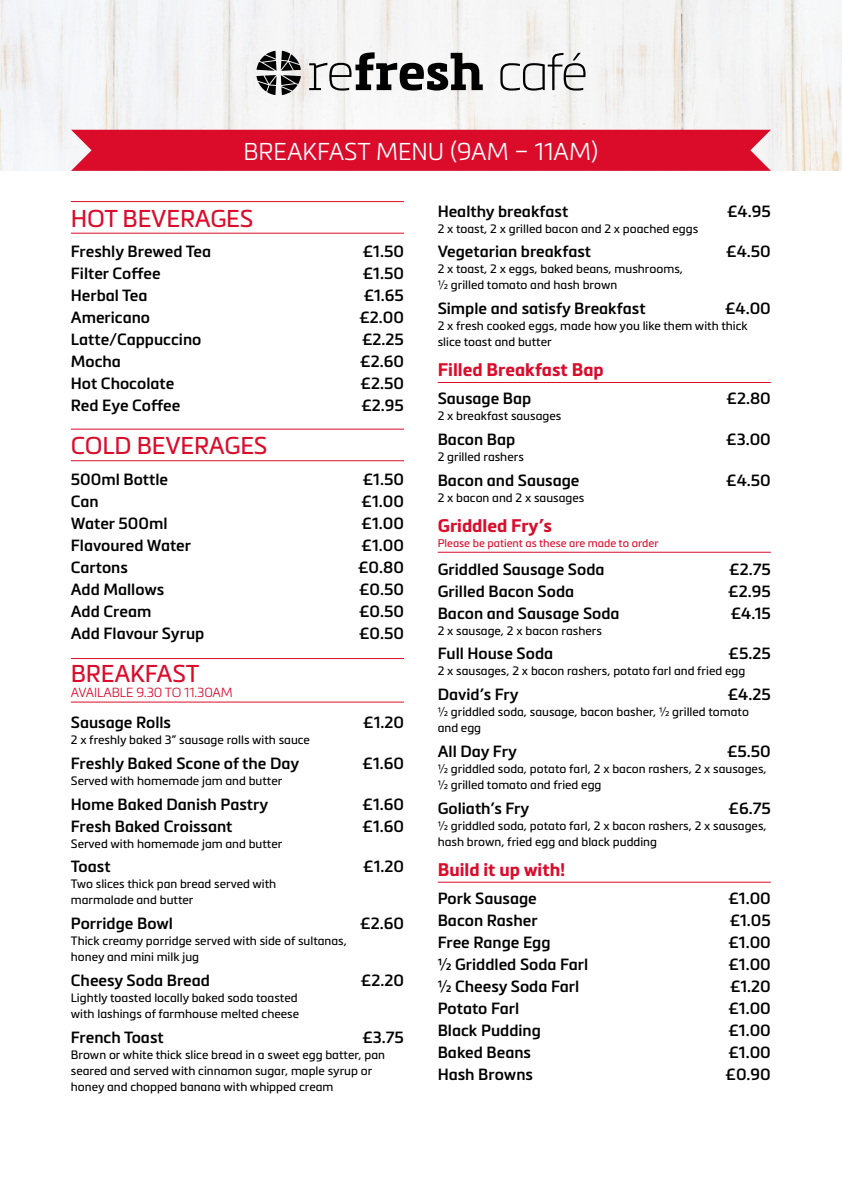
<style>
.page{position:relative;width:842px;height:1191px;background:#fff}
.page>*{position:absolute;margin:0;border:0;box-sizing:border-box;transform-origin:0 0}
.t1{font:24px "Metronic Pro";letter-spacing:-.01em;color:#db0c2a}
.t2{font:300 24px "Metronic Pro";color:#fff}
.t3{font:700 18px "Metronic Pro";color:#db0c2a}
.t4{font:600 16px "Metronic Pro";color:#000}
.t5{font:300 13px "Metronic Pro";letter-spacing:-.01em;color:#db0c2a}
.t6{font:12px/16px "Metronic Pro";color:#000}
.t7{font:11px "Metronic Pro";color:#db0c2a}
</style>
<div class="page">
<img style="left:0;top:0;width:842px;height:171px">
<svg style="left:500px;top:53px;width:85px;height:38px"></svg>
<svg style="left:256px;top:51px;width:45px;height:44px"></svg>
<svg style="left:309px;top:52px;width:174px;height:39px"></svg>
<svg style="left:71px;top:130px;width:700px;height:41px;background:#dc1633"></svg>
<hr style="left:71px;top:233px;width:333px;height:1px;background:#db0c2a">
<hr style="left:71px;top:201px;width:333px;height:1px;background:#db0c2a">
<hr style="left:71px;top:460px;width:333px;height:1px;background:#db0c2a">
<hr style="left:71px;top:428px;width:333px;height:1px;background:#db0c2a">
<hr style="left:71px;top:658px;width:333px;height:1px;background:#db0c2a">
<hr style="left:71px;top:701px;width:333px;height:1px;background:#db0c2a">
<hr style="left:438px;top:382px;width:333px;height:1px;background:#db0c2a">
<hr style="left:438px;top:552px;width:333px;height:1px;background:#db0c2a">
<hr style="left:438px;top:882px;width:333px;height:1px;background:#db0c2a">
<div style="left:243px;top:137px;width:355px;height:24px;background:#db0c2a"></div>
<h1 class="t2" style="left:243px;top:135px;width:356px">BREAKFAST MENU (9AM – 11AM)</h1>
<h1 class="t1" style="left:71px;top:201px;width:184px">HOT BEVERAGES</h1>
<h3 class="t4" style="left:71px;top:241px;width:142px">Freshly Brewed Tea</h3>
<h3 class="t4" style="left:363px;top:241px;width:43px">£1.50</h3>
<h3 class="t4" style="left:71px;top:263px;width:91px">Filter Coffee</h3>
<h3 class="t4" style="left:363px;top:263px;width:43px">£1.50</h3>
<h3 class="t4" style="left:71px;top:285px;width:78px">Herbal Tea</h3>
<h3 class="t4" style="left:364px;top:285px;width:42px">£1.65</h3>
<h3 class="t4" style="left:71px;top:307px;width:81px">Americano</h3>
<h3 class="t4" style="left:359px;top:307px;width:46px">£2.00</h3>
<h3 class="t4" style="left:71px;top:329px;width:132px">Latte/Cappuccino</h3>
<h3 class="t4" style="left:362px;top:329px;width:43px">£2.25</h3>
<h3 class="t4" style="left:71px;top:351px;width:52px">Mocha</h3>
<h3 class="t4" style="left:360px;top:351px;width:45px">£2.60</h3>
<h3 class="t4" style="left:71px;top:373px;width:105px">Hot Chocolate</h3>
<h3 class="t4" style="left:361px;top:373px;width:45px">£2.50</h3>
<h3 class="t4" style="left:71px;top:395px;width:111px">Red Eye Coffee</h3>
<h3 class="t4" style="left:361px;top:395px;width:44px">£2.95</h3>
<h1 class="t1" style="left:71px;top:428px;width:198px">COLD BEVERAGES</h1>
<h3 class="t4" style="left:71px;top:469px;width:99px">500ml Bottle</h3>
<h3 class="t4" style="left:363px;top:469px;width:43px">£1.50</h3>
<h3 class="t4" style="left:71px;top:491px;width:29px">Can</h3>
<h3 class="t4" style="left:362px;top:491px;width:44px">£1.00</h3>
<h3 class="t4" style="left:71px;top:513px;width:98px">Water 500ml</h3>
<h3 class="t4" style="left:362px;top:513px;width:44px">£1.00</h3>
<h3 class="t4" style="left:71px;top:535px;width:122px">Flavoured Water</h3>
<h3 class="t4" style="left:362px;top:535px;width:44px">£1.00</h3>
<h3 class="t4" style="left:71px;top:557px;width:59px">Cartons</h3>
<h3 class="t4" style="left:358px;top:557px;width:47px">£0.80</h3>
<h3 class="t4" style="left:71px;top:579px;width:95px">Add Mallows</h3>
<h3 class="t4" style="left:359px;top:579px;width:46px">£0.50</h3>
<h3 class="t4" style="left:71px;top:601px;width:82px">Add Cream</h3>
<h3 class="t4" style="left:359px;top:601px;width:46px">£0.50</h3>
<h3 class="t4" style="left:71px;top:623px;width:135px">Add Flavour Syrup</h3>
<h3 class="t4" style="left:359px;top:623px;width:46px">£0.50</h3>
<h1 class="t1" style="left:71px;top:656px;width:130px">BREAKFAST</h1>
<p class="t5" style="left:71px;top:684px;width:163px">AVAILABLE 9.30 TO 11.30AM</p>
<h3 class="t4" style="left:71px;top:712px;width:102px">Sausage Rolls</h3>
<h3 class="t4" style="left:363px;top:712px;width:42px">£1.20</h3>
<p class="t6" style="left:71px;top:731px;width:241px">2 x freshly baked 3” sausage rolls with sauce</p>
<h3 class="t4" style="left:71px;top:753px;width:230px">Freshly Baked Scone of the Day</h3>
<h3 class="t4" style="left:363px;top:753px;width:43px">£1.60</h3>
<p class="t6" style="left:71px;top:772px;width:213px">Served with homemade jam and butter</p>
<h3 class="t4" style="left:71px;top:794px;width:199px">Home Baked Danish Pastry</h3>
<h3 class="t4" style="left:363px;top:794px;width:43px">£1.60</h3>
<h3 class="t4" style="left:71px;top:816px;width:163px">Fresh Baked Croissant</h3>
<h3 class="t4" style="left:363px;top:816px;width:43px">£1.60</h3>
<p class="t6" style="left:71px;top:834px;width:213px">Served with homemade jam and butter</p>
<h3 class="t4" style="left:71px;top:856px;width:41px">Toast</h3>
<h3 class="t4" style="left:363px;top:856px;width:42px">£1.20</h3>
<p class="t6" style="left:71px;top:875px;width:207px">Two slices thick pan bread served with marmalade and butter</p>
<h3 class="t4" style="left:71px;top:913px;width:104px">Porridge Bowl</h3>
<h3 class="t4" style="left:360px;top:913px;width:45px">£2.60</h3>
<p class="t6" style="left:71px;top:932px;width:278px">Thick creamy porridge served with side of sultanas, honey and mini milk jug</p>
<h3 class="t4" style="left:71px;top:970px;width:141px">Cheesy Soda Bread</h3>
<h3 class="t4" style="left:361px;top:970px;width:45px">£2.20</h3>
<p class="t6" style="left:71px;top:989px;width:230px">Lightly toasted locally baked soda toasted with lashings of farmhouse melted cheese</p>
<h3 class="t4" style="left:71px;top:1027px;width:94px">French Toast</h3>
<h3 class="t4" style="left:362px;top:1027px;width:43px">£3.75</h3>
<p class="t6" style="left:71px;top:1046px;width:316px">Brown or white thick slice bread in a sweet egg batter, pan seared and served with cinnamon sugar, maple syrup or honey and chopped banana with whipped cream</p>
<h3 class="t4" style="left:438px;top:201px;width:132px">Healthy breakfast</h3>
<h3 class="t4" style="left:727px;top:201px;width:45px">£4.95</h3>
<p class="t6" style="left:438px;top:220px;width:262px">2 x toast, 2 x grilled bacon and 2 x poached eggs</p>
<h3 class="t4" style="left:438px;top:242px;width:155px">Vegetarian breakfast</h3>
<h3 class="t4" style="left:726px;top:242px;width:46px">£4.50</h3>
<p class="t6" style="left:438px;top:260px;width:247px">2 x toast, 2 x eggs, baked beans, mushrooms, ½ grilled tomato and hash brown</p>
<h3 class="t4" style="left:438px;top:298px;width:209px">Simple and satisfy Breakfast</h3>
<h3 class="t4" style="left:725px;top:298px;width:47px">£4.00</h3>
<p class="t6" style="left:438px;top:317px;width:312px">2 x fresh cooked eggs, made how you like them with thick slice toast and butter</p>
<h2 class="t3" style="left:438px;top:359px;width:168px">Filled Breakfast Bap</h2>
<h3 class="t4" style="left:438px;top:388px;width:95px">Sausage Bap</h3>
<h3 class="t4" style="left:727px;top:388px;width:46px">£2.80</h3>
<p class="t6" style="left:438px;top:407px;width:125px">2 x breakfast sausages</p>
<h3 class="t4" style="left:438px;top:429px;width:79px">Bacon Bap</h3>
<h3 class="t4" style="left:726px;top:429px;width:46px">£3.00</h3>
<p class="t6" style="left:438px;top:448px;width:88px">2 grilled rashers</p>
<h3 class="t4" style="left:438px;top:470px;width:143px">Bacon and Sausage</h3>
<h3 class="t4" style="left:726px;top:470px;width:46px">£4.50</h3>
<p class="t6" style="left:438px;top:489px;width:148px">2 x bacon and 2 x sausages</p>
<h2 class="t3" style="left:438px;top:514px;width:116px">Griddled Fry’s</h2>
<p class="t7" style="left:438px;top:535px;width:222px">Please be patient as these are made to order</p>
<h3 class="t4" style="left:438px;top:559px;width:168px">Griddled Sausage Soda</h3>
<h3 class="t4" style="left:729px;top:559px;width:43px">£2.75</h3>
<h3 class="t4" style="left:438px;top:581px;width:138px">Grilled Bacon Soda</h3>
<h3 class="t4" style="left:728px;top:581px;width:44px">£2.95</h3>
<h3 class="t4" style="left:438px;top:603px;width:183px">Bacon and Sausage Soda</h3>
<h3 class="t4" style="left:731px;top:603px;width:41px">£4.15</h3>
<p class="t6" style="left:438px;top:622px;width:166px">2 x sausage, 2 x bacon rashers</p>
<h3 class="t4" style="left:438px;top:643px;width:117px">Full House Soda</h3>
<h3 class="t4" style="left:729px;top:643px;width:44px">£5.25</h3>
<p class="t6" style="left:438px;top:662px;width:309px">2 x sausages, 2 x bacon rashers, potato farl and fried egg</p>
<h3 class="t4" style="left:438px;top:684px;width:82px">David’s Fry</h3>
<h3 class="t4" style="left:728px;top:684px;width:45px">£4.25</h3>
<p class="t6" style="left:438px;top:703px;width:313px">½ griddled soda, sausage, bacon basher, ½ grilled tomato and egg</p>
<h3 class="t4" style="left:438px;top:741px;width:81px">All Day Fry</h3>
<h3 class="t4" style="left:727px;top:741px;width:45px">£5.50</h3>
<p class="t6" style="left:438px;top:760px;width:330px">½ griddled soda, potato farl, 2 x bacon rashers, 2 x sausages, ½ grilled tomato and fried egg</p>
<h3 class="t4" style="left:438px;top:798px;width:93px">Goliath’s Fry</h3>
<h3 class="t4" style="left:729px;top:798px;width:44px">£6.75</h3>
<p class="t6" style="left:438px;top:817px;width:330px">½ griddled soda, potato farl, 2 x bacon rashers, 2 x sausages, hash brown, fried egg and black pudding</p>
<h2 class="t3" style="left:438px;top:858px;width:129px">Build it up with!</h2>
<h3 class="t4" style="left:438px;top:888px;width:101px">Pork Sausage</h3>
<h3 class="t4" style="left:728px;top:888px;width:44px">£1.00</h3>
<h3 class="t4" style="left:438px;top:910px;width:101px">Bacon Rasher</h3>
<h3 class="t4" style="left:730px;top:910px;width:43px">£1.05</h3>
<h3 class="t4" style="left:438px;top:932px;width:114px">Free Range Egg</h3>
<h3 class="t4" style="left:728px;top:932px;width:44px">£1.00</h3>
<h3 class="t4" style="left:438px;top:954px;width:152px">½ Griddled Soda Farl</h3>
<h3 class="t4" style="left:728px;top:954px;width:44px">£1.00</h3>
<h3 class="t4" style="left:438px;top:976px;width:143px">½ Cheesy Soda Farl</h3>
<h3 class="t4" style="left:730px;top:976px;width:42px">£1.20</h3>
<h3 class="t4" style="left:438px;top:998px;width:83px">Potato Farl</h3>
<h3 class="t4" style="left:728px;top:998px;width:44px">£1.00</h3>
<h3 class="t4" style="left:438px;top:1020px;width:105px">Black Pudding</h3>
<h3 class="t4" style="left:728px;top:1020px;width:44px">£1.00</h3>
<h3 class="t4" style="left:438px;top:1042px;width:95px">Baked Beans</h3>
<h3 class="t4" style="left:728px;top:1042px;width:44px">£1.00</h3>
<h3 class="t4" style="left:438px;top:1064px;width:97px">Hash Browns</h3>
<h3 class="t4" style="left:725px;top:1064px;width:47px">£0.90</h3>
</div>
